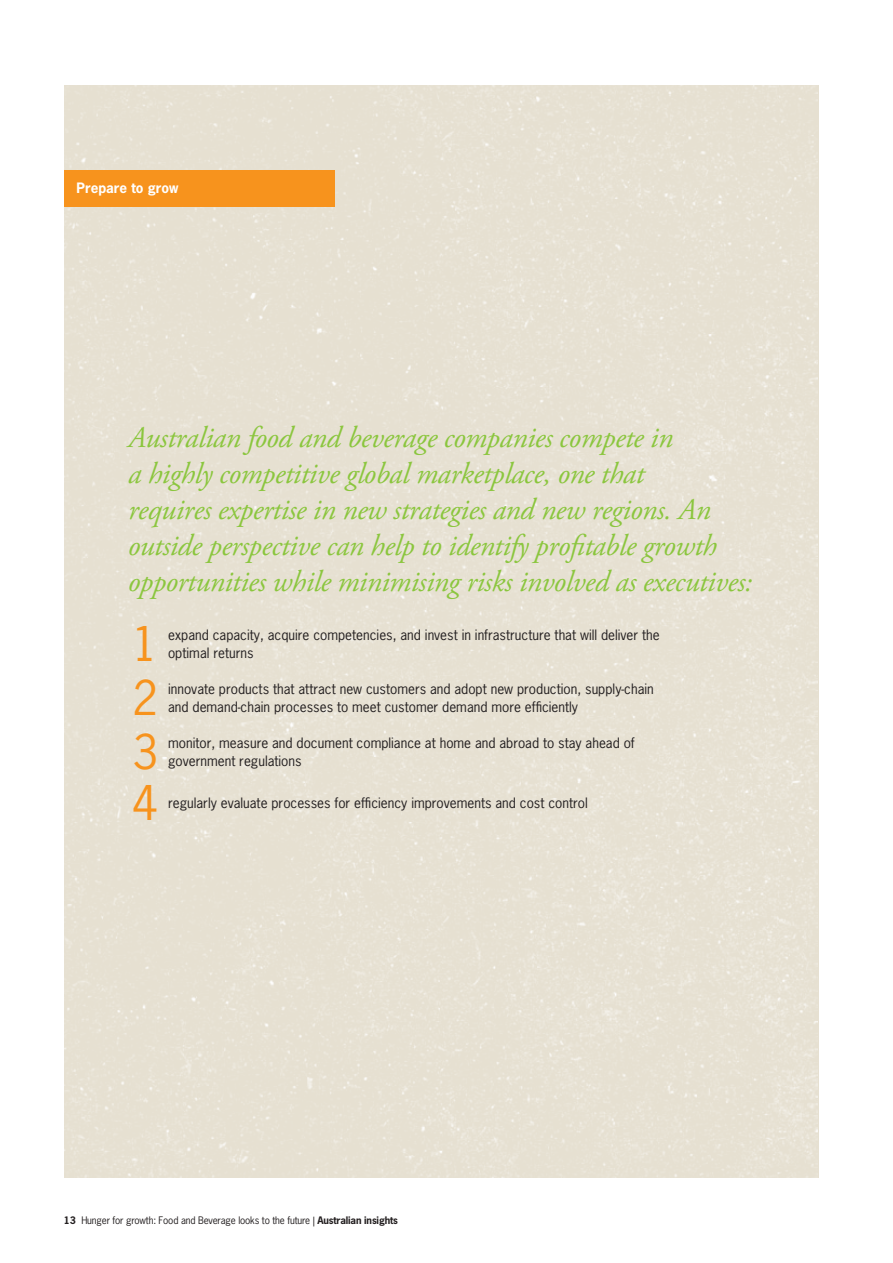
<style>
.page{position:relative;width:893px;height:1263px;background:#fff}
.page>*{position:absolute;margin:0;border:0;box-sizing:border-box;transform-origin:0 0}
.B_Body_heading{font:45px "News Gothic Std";color:#f7931d}
.F_Medium_copy{font:italic 30px/36px "Adobe Garamond Pro";letter-spacing:-.015em;color:#8bc63e}
.B_Body_heading-2{font:13.5px/18px "News Gothic Std";color:#231f20}
.body_heading_white{font:700 13.5px "News Gothic Std";color:#fff}
.t1{font:9.75px "News Gothic Std";letter-spacing:-.015em;color:#231f20}
.s1{font-weight:700}
</style>
<div class="page">
<div style="left:64px;top:85px;width:753px;height:1093px;background:#e7e1d2"></div>
<div style="left:64px;top:170px;width:270px;height:36px;background:#f7931d"></div>
<p class="body_heading_white" style="left:77px;top:179px;width:104px">Prepare to grow</p>
<p class="F_Medium_copy" style="left:128px;top:421px;width:626px">Australian food and beverage companies compete in<br>a highly competitive global marketplace, one that<br>requires expertise in new strategies and new regions. An outside perspective can help to identify profitable growth opportunities while minimising risks involved as executives:</p>
<p class="B_Body_heading" style="left:132px;top:615px;width:27px">1</p>
<p class="B_Body_heading-2" style="left:168px;top:626px;width:493px">expand capacity, acquire competencies, and invest in infrastructure that will deliver the optimal returns</p>
<p class="B_Body_heading" style="left:132px;top:669px;width:27px">2</p>
<p class="B_Body_heading-2" style="left:168px;top:680px;width:487px">innovate products that attract new customers and adopt new production, supply-chain and demand-chain processes to meet customer demand more efficiently</p>
<p class="B_Body_heading" style="left:132px;top:723px;width:27px">3</p>
<p class="B_Body_heading-2" style="left:168px;top:734px;width:468px">monitor, measure and document compliance at home and abroad to stay ahead of government regulations</p>
<p class="B_Body_heading" style="left:132px;top:774px;width:27px">4</p>
<p class="B_Body_heading-2" style="left:168px;top:793px;width:421px">regularly evaluate processes for efficiency improvements and cost control</p>
<p class="t1" style="left:64px;top:1214px;width:336px"><span class="s1">13</span> Hunger for growth: Food and Beverage looks to the future | <span class="s1">Australian insights</span></p>
</div>
